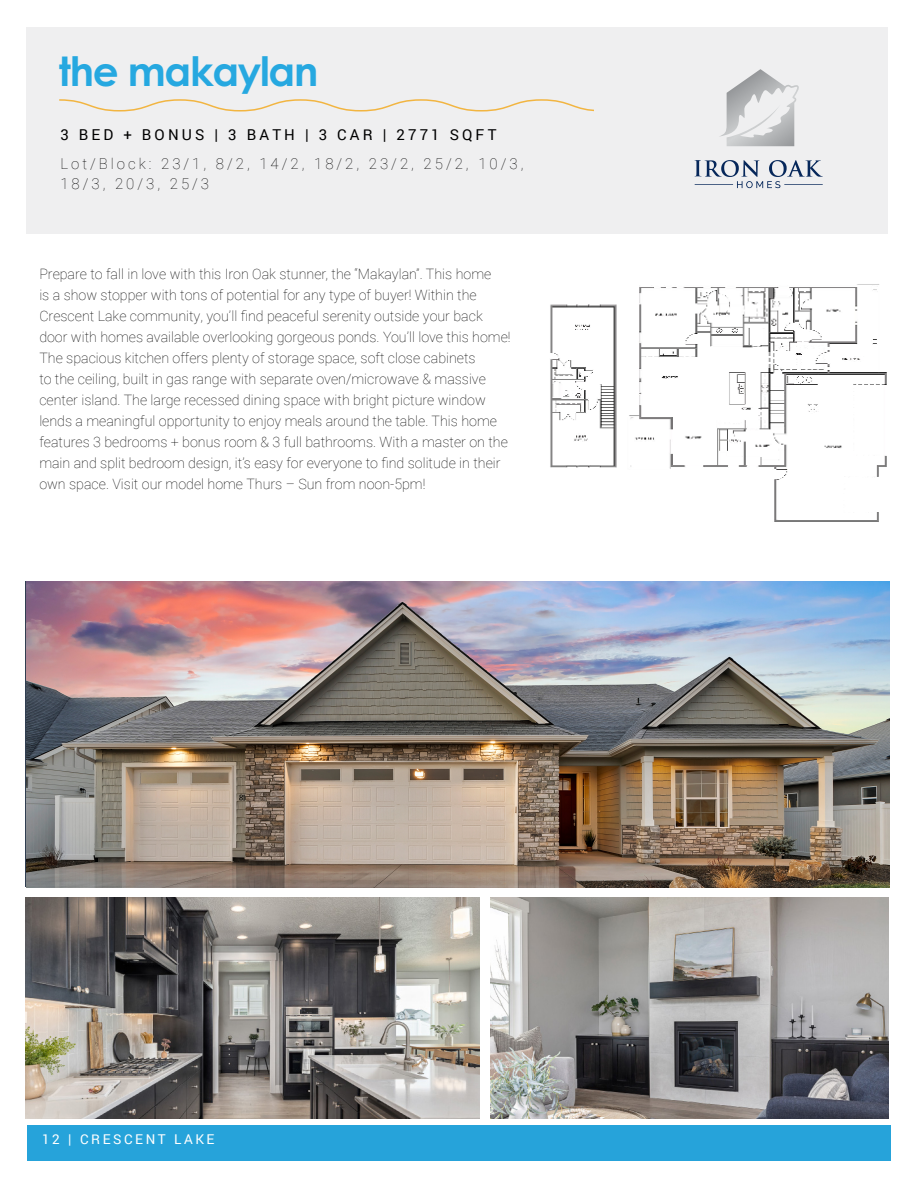
<style>
.page{position:relative;width:918px;height:1188px;background:#fff}
.page>*{position:absolute;margin:0;border:0;box-sizing:border-box;transform-origin:0 0}
.t1{font:700 40.5px "Century Gothic Pro";letter-spacing:-.03em;color:#26a8e0}
.t2{font:100 15px/19.5px "Roboto";letter-spacing:.2em;color:#000}
.t3{font:15px "Roboto";letter-spacing:.21em;color:#000}
.t4{font:100 14.25px/21px "Roboto";color:#000}
.t5{font:13.5px "Roboto";letter-spacing:.19em;color:#fff}
</style>
<div class="page">
<div style="left:27px;top:1125px;width:864px;height:36px;background:#26a3da"></div>
<div style="left:26px;top:27px;width:862px;height:206px;background:#efeff0"></div>
<img style="left:27px;top:582px;width:863px;height:305px">
<img style="left:26px;top:897px;width:453px;height:221px">
<img style="left:491px;top:897px;width:398px;height:221px">
<svg style="left:720px;top:69px;width:79px;height:68px"></svg>
<svg style="left:695px;top:160px;width:128px;height:28px"></svg>
<hr style="left:784px;top:184px;width:39px;height:1px;background:#06275a">
<hr style="left:695px;top:184px;width:38px;height:1px;background:#06275a">
<img style="left:550px;top:284px;width:337px;height:238px">
<svg style="left:59px;top:99px;width:534px;height:13px"></svg>
<h1 class="t1" style="left:59px;top:46px;width:261px">the makaylan</h1>
<p class="t3" style="left:60px;top:124px;width:438px">3 BED + BONUS | 3 BATH | 3 CAR | 2771 SQFT</p>
<p class="t2" style="left:60px;top:154px;width:465px">Lot/Block: 23/1, 8/2, 14/2, 18/2, 23/2, 25/2, 10/3,<br>18/3, 20/3, 25/3</p>
<p class="t4" style="left:39px;top:263px;width:473px">Prepare to fall in love with this Iron Oak stunner, the “Makaylan”. This home<br>is a show stopper with tons of potential for any type of buyer! Within the Crescent Lake community, you’ll find peaceful serenity outside your back door with homes available overlooking gorgeous ponds. You’ll love this home!<br>The spacious kitchen offers plenty of storage space, soft close cabinets<br>to the ceiling, built in gas range with separate oven/microwave &amp; massive center island. The large recessed dining space with bright picture window lends a meaningful opportunity to enjoy meals around the table. This home features 3 bedrooms + bonus room &amp; 3 full bathrooms. With a master on the main and split bedroom design, it’s easy for everyone to find solitude in their own space. Visit our model home Thurs – Sun from noon-5pm!</p>
<p class="t5" style="left:42px;top:1130px;width:174px">12 | CRESCENT LAKE</p>
</div>
